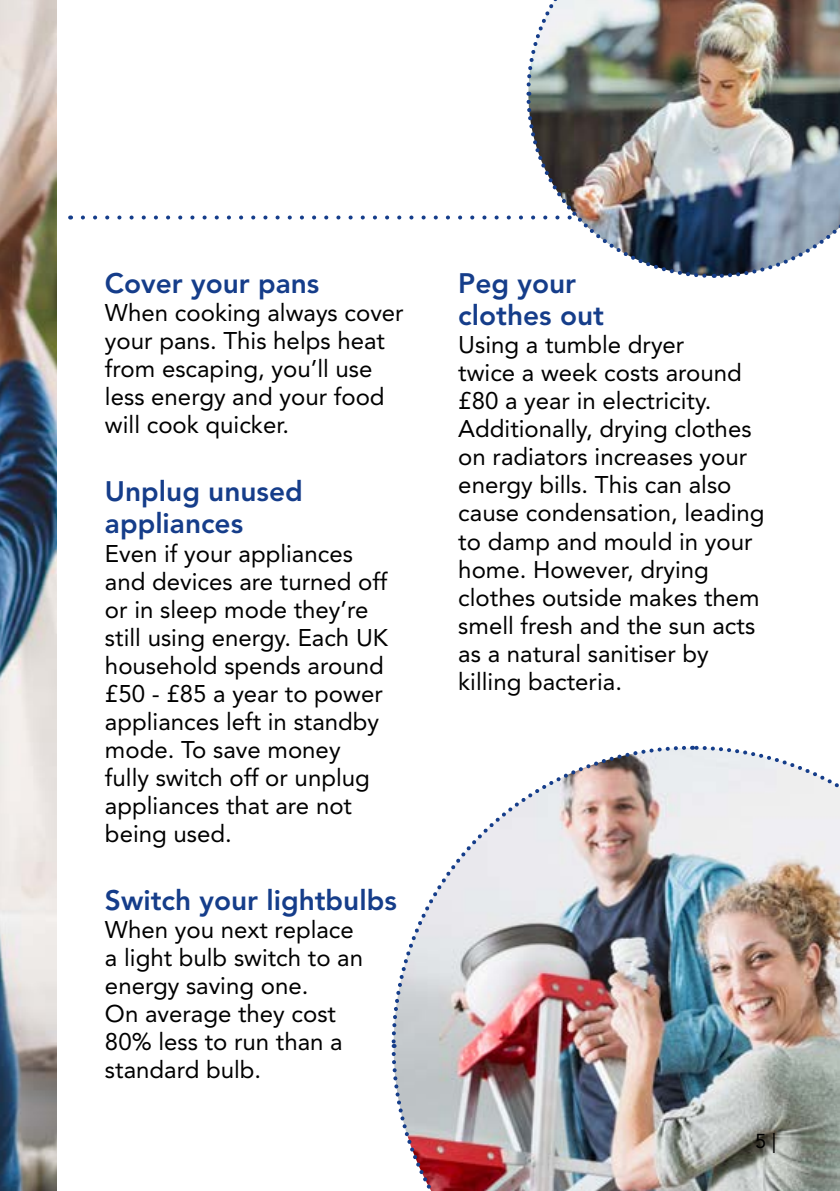
<style>
.page{position:relative;width:840px;height:1191px;background:#fff}
.page>*{position:absolute;margin:0;border:0;box-sizing:border-box;transform-origin:0 0}
.t1{font:800 28px/32px "Avenir LT Std";color:#153d8a}
.t2{font:24px/28px "Avenir LT Std";color:#000}
.t3{font:20px "Avenir LT Std";color:#000}
</style>
<div class="page">
<img style="left:0;top:0;width:57px;height:1191px">
<img style="left:70px;top:0;width:770px;height:278px">
<img style="left:691px;top:745px;width:148px;height:297px">
<img style="left:391px;top:746px;width:296px;height:300px">
<img style="left:391px;top:1049px;width:300px;height:142px">
<svg style="left:691px;top:1044px;width:149px;height:147px;background:#9aa39f"></svg>
<p class="t1" style="left:105px;top:268px;width:216px">Cover your pans</p>
<p class="t2" style="left:105px;top:299px;width:300px">When cooking always cover your pans. This helps heat from escaping, you’ll use less energy and your food will cook quicker.</p>
<p class="t1" style="left:105px;top:476px;width:199px">Unplug unused appliances</p>
<p class="t2" style="left:105px;top:539px;width:284px">Even if your appliances and devices are turned off or in sleep mode they’re still using energy. Each UK household spends around £50 - £85 a year to power appliances left in standby mode. To save money fully switch off or unplug appliances that are not being used.</p>
<p class="t1" style="left:105px;top:884px;width:293px">Switch your lightbulbs</p>
<p class="t2" style="left:105px;top:915px;width:259px">When you next replace a light bulb switch to an energy saving one.</p>
<p class="t2" style="left:105px;top:999px;width:232px">On average they cost</p>
<p class="t2" style="left:105px;top:1027px;width:239px">80% less to run than a standard bulb.</p>
<p class="t1" style="left:458px;top:268px;width:147px">Peg your clothes out</p>
<p class="t2" style="left:458px;top:331px;width:307px">Using a tumble dryer<br>twice a week costs around £80 a year in electricity.<br>Additionally, drying clothes on radiators increases your energy bills. This can also cause condensation, leading to damp and mould in your home. However, drying clothes outside makes them smell fresh and the sun acts as a natural sanitiser by</p>
<p class="t2" style="left:458px;top:667px;width:165px">killing bacteria.</p>
<p class="t3" style="left:754px;top:1129px;width:23px">5 |</p>
</div>
